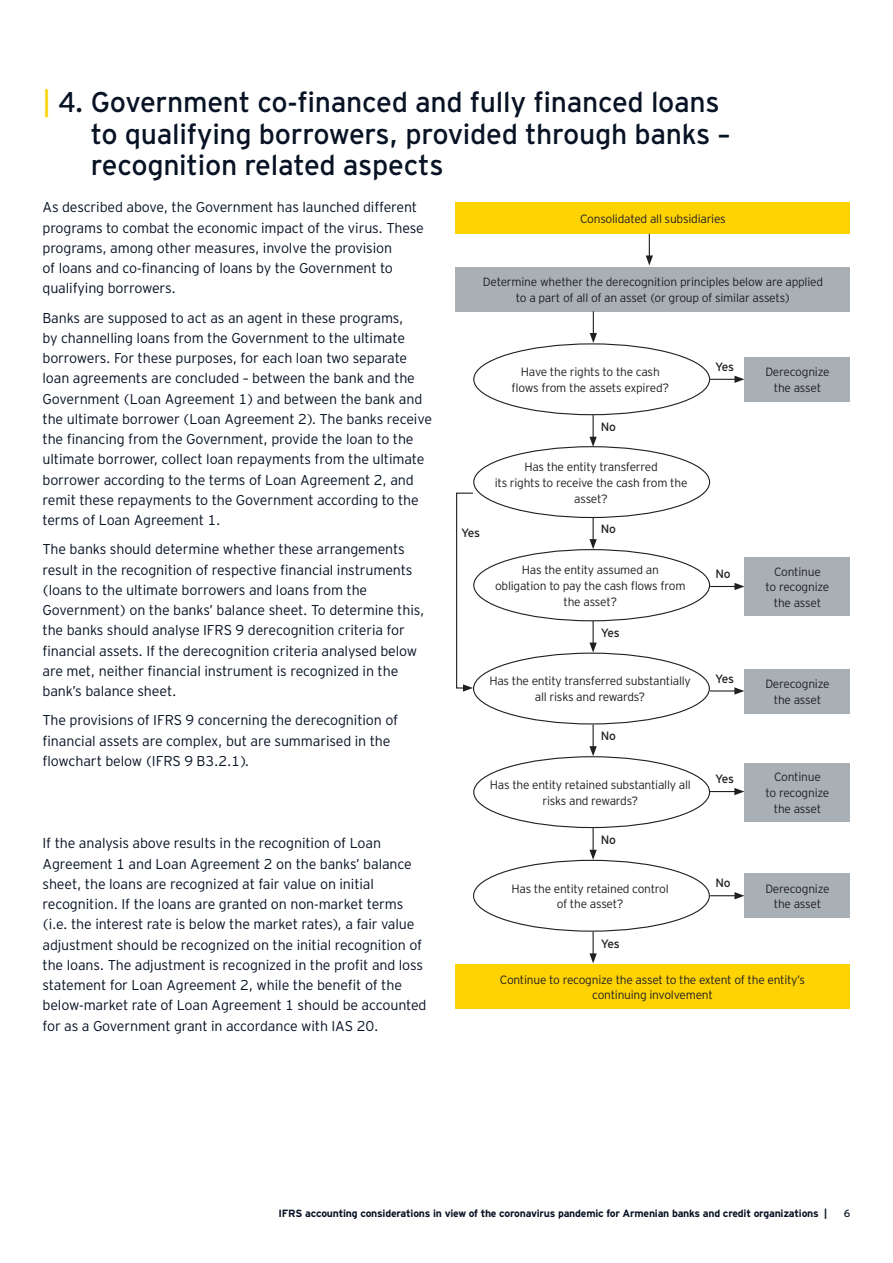
<style>
.page{position:relative;width:893px;height:1263px;background:#fff}
.page>*{position:absolute;margin:0;border:0;box-sizing:border-box;transform-origin:0 0}
.t1{font:28.5px/31.5px "EY Interstate";letter-spacing:-.01em;color:#071224}
.t2{font:300 14.25px/20.2px "EY Interstate";letter-spacing:-.01em;color:#071224}
.t3{font:300 12px/15.8px "EY Interstate";letter-spacing:-.02em;color:#231f20;text-align:center}
.t4{font:12px "EY Interstate";letter-spacing:-.02em;color:#231f20}
.t5{font:700 10.5px "EY Interstate";letter-spacing:-.02em;color:#071224}
.t6{font:10.5px "EY Interstate";color:#071224}
.s1{color:#fed304}
</style>
<div class="page">
<div style="left:456px;top:202px;width:394px;height:32px;background:#fed304"></div>
<div style="left:456px;top:267px;width:394px;height:44px;background:#a8b0b6"></div>
<div style="left:744px;top:357px;width:106px;height:45px;background:#a8b0b6"></div>
<div style="left:744px;top:557px;width:106px;height:58px;background:#a8b0b6"></div>
<div style="left:744px;top:669px;width:106px;height:45px;background:#a8b0b6"></div>
<div style="left:744px;top:873px;width:106px;height:45px;background:#a8b0b6"></div>
<div style="left:744px;top:763px;width:106px;height:58px;background:#a8b0b6"></div>
<div style="left:455px;top:964px;width:395px;height:45px;background:#fed304"></div>
<svg style="left:589px;top:415px;width:8px;height:32px"></svg>
<svg style="left:646px;top:234px;width:7px;height:31px"></svg>
<svg style="left:590px;top:311px;width:7px;height:32px"></svg>
<svg style="left:710px;top:376px;width:34px;height:7px"></svg>
<svg style="left:710px;top:687px;width:34px;height:8px"></svg>
<svg style="left:710px;top:788px;width:34px;height:7px"></svg>
<svg style="left:589px;top:517px;width:8px;height:32px"></svg>
<svg style="left:589px;top:621px;width:8px;height:32px"></svg>
<svg style="left:589px;top:724px;width:8px;height:32px"></svg>
<svg style="left:589px;top:828px;width:8px;height:32px"></svg>
<svg style="left:589px;top:932px;width:8px;height:31px"></svg>
<svg style="left:456px;top:492px;width:18px;height:200px"></svg>
<svg style="left:710px;top:583px;width:34px;height:7px"></svg>
<svg style="left:710px;top:892px;width:34px;height:7px"></svg>
<h1 class="t1" style="left:91px;top:85px;width:641px;text-indent:-48px"><span class="s1">|</span> 4. Government co-financed and fully financed loans to qualifying borrowers, provided through banks – recognition related aspects</h1>
<p class="t2" style="left:43px;top:196px;width:383px">As described above, the Government has launched different programs to combat the economic impact of the virus. These programs, among other measures, involve the provision<br>of loans and co-financing of loans by the Government to qualifying borrowers.</p>
<p class="t2" style="left:43px;top:307px;width:391px">Banks are supposed to act as an agent in these programs,<br>by channelling loans from the Government to the ultimate borrowers. For these purposes, for each loan two separate loan agreements are concluded – between the bank and the Government (Loan Agreement 1) and between the bank and the ultimate borrower (Loan Agreement 2). The banks receive the financing from the Government, provide the loan to the ultimate borrower, collect loan repayments from the ultimate borrower according to the terms of Loan Agreement 2, and remit these repayments to the Government according to the terms of Loan Agreement 1.</p>
<p class="t2" style="left:43px;top:538px;width:384px">The banks should determine whether these arrangements result in the recognition of respective financial instruments (loans to the ultimate borrowers and loans from the Government) on the banks’ balance sheet. To determine this, the banks should analyse IFRS 9 derecognition criteria for financial assets. If the derecognition criteria analysed below are met, neither financial instrument is recognized in the bank’s balance sheet.</p>
<p class="t2" style="left:43px;top:709px;width:357px">The provisions of IFRS 9 concerning the derecognition of financial assets are complex, but are summarised in the flowchart below (IFRS 9 B3.2.1).</p>
<p class="t3" style="left:580px;top:210px;width:147px">Consolidated all subsidiaries</p>
<p class="t3" style="left:483px;top:273px;width:342px">Determine whether the derecognition principles below are applied to a part of all of an asset (or group of similar assets)</p>
<p class="t4" style="left:715px;top:358px;width:20px">Yes</p>
<p class="t3" style="left:511px;top:363px;width:159px">Have the rights to the cash flows from the assets expired?</p>
<p class="t3" style="left:765px;top:363px;width:66px">Derecognize the asset</p>
<p class="t4" style="left:601px;top:418px;width:17px">No</p>
<p class="t3" style="left:495px;top:458px;width:194px">Has the entity transferred<br>its rights to receive the cash from the asset?</p>
<p class="t4" style="left:601px;top:520px;width:17px">No</p>
<p class="t4" style="left:461px;top:524px;width:20px">Yes</p>
<p class="t3" style="left:495px;top:561px;width:192px">Has the entity assumed an obligation to pay the cash flows from the asset?</p>
<p class="t3" style="left:766px;top:563px;width:65px">Continue<br>to recognize the asset</p>
<p class="t4" style="left:716px;top:565px;width:17px">No</p>
<p class="t4" style="left:601px;top:624px;width:20px">Yes</p>
<p class="t4" style="left:715px;top:670px;width:20px">Yes</p>
<p class="t3" style="left:489px;top:673px;width:203px">Has the entity transferred substantially all risks and rewards?</p>
<p class="t3" style="left:765px;top:676px;width:66px">Derecognize the asset</p>
<p class="t4" style="left:601px;top:727px;width:17px">No</p>
<p class="t2" style="left:43px;top:832px;width:385px">If the analysis above results in the recognition of Loan Agreement 1 and Loan Agreement 2 on the banks’ balance sheet, the loans are recognized at fair value on initial recognition. If the loans are granted on non-market terms (i.e. the interest rate is below the market rates), a fair value adjustment should be recognized on the initial recognition of the loans. The adjustment is recognized in the profit and loss statement for Loan Agreement 2, while the benefit of the below-market rate of Loan Agreement 1 should be accounted for as a Government grant in accordance with IAS 20.</p>
<p class="t3" style="left:490px;top:776px;width:202px">Has the entity retained substantially all risks and rewards?</p>
<p class="t4" style="left:601px;top:831px;width:17px">No</p>
<p class="t3" style="left:511px;top:880px;width:159px">Has the entity retained control of the asset?</p>
<p class="t4" style="left:601px;top:935px;width:20px">Yes</p>
<p class="t4" style="left:715px;top:770px;width:20px">Yes</p>
<p class="t4" style="left:716px;top:875px;width:17px">No</p>
<p class="t3" style="left:766px;top:768px;width:65px">Continue<br>to recognize the asset</p>
<p class="t3" style="left:765px;top:880px;width:66px">Derecognize the asset</p>
<p class="t3" style="left:500px;top:971px;width:307px">Continue to recognize the asset to the extent of the entity’s continuing involvement</p>
<p class="t5" style="left:279px;top:1206px;width:550px">IFRS accounting considerations in view of the coronavirus pandemic for Armenian banks and credit organizations |</p>
<p class="t6" style="left:844px;top:1206px;width:8px">6</p>
</div>
